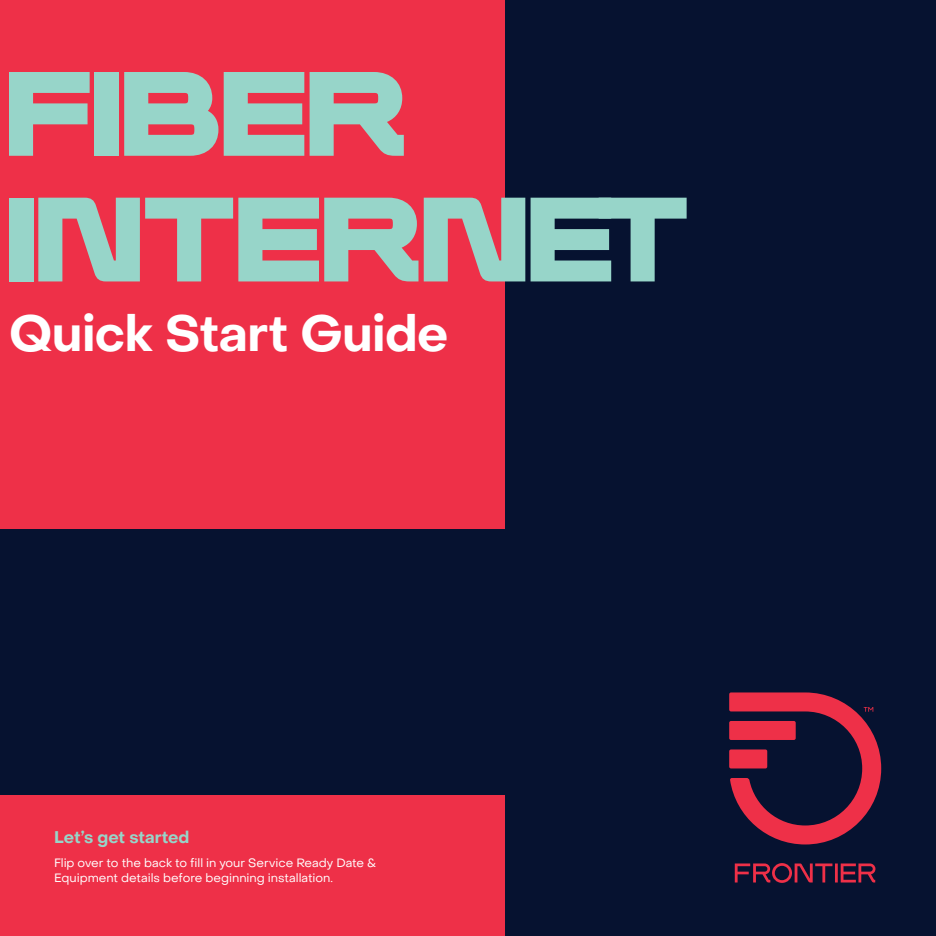
<style>
.page{position:relative;width:936px;height:936px;background:#061230}
.page>*{position:absolute;margin:0;border:0;box-sizing:border-box;transform-origin:0 0}
.t1{font:104.7px/125.7px "Bandwidth Display";color:#97d5c9}
.t2{font:700 50px "PP Object Sans";letter-spacing:-.01em;color:#fff}
.t3{font:700 16.7px "PP Object Sans";letter-spacing:-.005em;color:#97d5c9}
.t4{font:12px/14.8px "PP Object Sans";letter-spacing:-.005em;color:#fff}
</style>
<div class="page">
<div style="left:0;top:0;width:504px;height:529px;background:#ee3048"></div>
<div style="left:0;top:795px;width:504px;height:141px;background:#ee3048"></div>
<svg style="left:735px;top:863px;width:141px;height:20px"></svg>
<svg style="left:729px;top:692px;width:152px;height:152px"></svg>
<h1 class="t1" style="left:9px;top:46px;width:684px">FIBER<br>INTERNET</h1>
<h2 class="t2" style="left:9px;top:303px;width:441px">Quick Start Guide</h2>
<h3 class="t3" style="left:54px;top:827px;width:137px">Let’s get started</h3>
<p class="t4" style="left:54px;top:856px;width:324px">Flip over to the back to fill in your Service Ready Date &amp;<br>Equipment details before beginning installation.</p>
</div>
